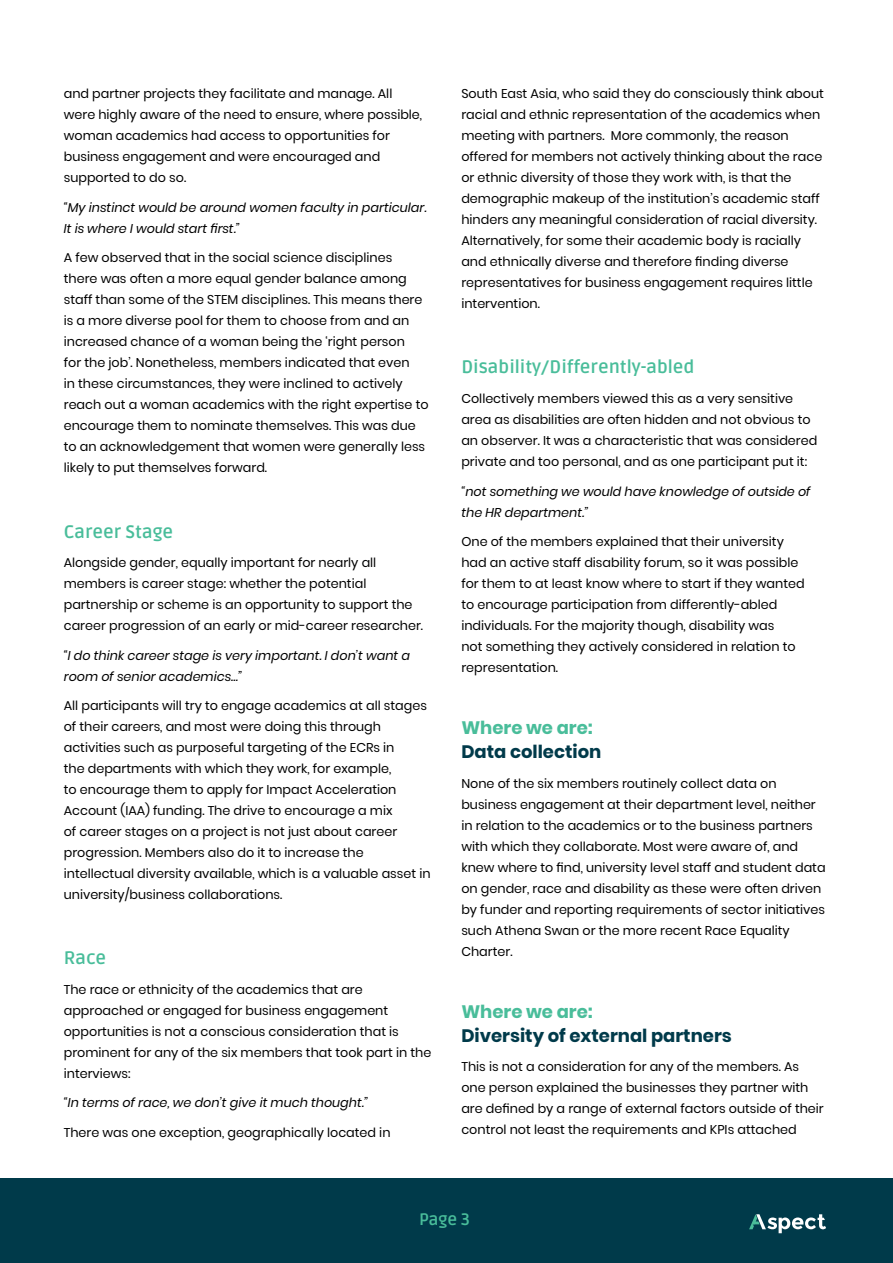
<style>
.page{position:relative;width:893px;height:1263px;background:#fff}
.page>*{position:absolute;margin:0;border:0;box-sizing:border-box;transform-origin:0 0}
.t1{font:700 18px "Ruda";color:#49bd9a}
.t2{font:700 18px "Poppins";color:#003a4a}
.t3{font:700 18px "Poppins";color:#49bd9a}
.t4{font:700 16.5px "Ruda";color:#49bd9a}
.t5{font:12.75px/21px "Poppins";color:#000}
.t6{font:italic 12.75px/21px "Poppins";color:#000}
</style>
<div class="page">
<div style="left:0;top:1178px;width:893px;height:85px;background:#003a4a"></div>
<svg style="left:749px;top:1214px;width:77px;height:19px"></svg>
<p class="t5" style="left:64px;top:84px;width:360px">and partner projects they facilitate and manage. All were highly aware of the need to ensure, where possible, woman academics had access to opportunities for business engagement and were encouraged and supported to do so.</p>
<p class="t6" style="left:64px;top:197px;width:364px">“My instinct would be around women faculty in particular.<br>It is where I would start first.”</p>
<p class="t5" style="left:64px;top:248px;width:366px">A few observed that in the social science disciplines there was often a more equal gender balance among staff than some of the STEM disciplines. This means there is a more diverse pool for them to choose from and an increased chance of a woman being the ‘right person<br>for the job’. Nonetheless, members indicated that even<br>in these circumstances, they were inclined to actively reach out a woman academics with the right expertise to encourage them to nominate themselves. This was due to an acknowledgement that women were generally less likely to put themselves forward.</p>
<h1 class="t1" style="left:64px;top:521px;width:111px">Career Stage</h1>
<p class="t5" style="left:64px;top:552px;width:361px">Alongside gender, equally important for nearly all members is career stage: whether the potential partnership or scheme is an opportunity to support the career progression of an early or mid-career researcher.</p>
<p class="t6" style="left:64px;top:645px;width:348px">“I do think career stage is very important. I don’t want a room of senior academics…”</p>
<p class="t5" style="left:64px;top:695px;width:368px">All participants will try to engage academics at all stages of their careers, and most were doing this through activities such as purposeful targeting of the ECRs in<br>the departments with which they work, for example,<br>to encourage them to apply for Impact Acceleration Account (IAA) funding. The drive to encourage a mix<br>of career stages on a project is not just about career progression. Members also do it to increase the intellectual diversity available, which is a valuable asset in university/business collaborations.</p>
<h1 class="t1" style="left:64px;top:948px;width:44px">Race</h1>
<p class="t5" style="left:64px;top:979px;width:369px">The race or ethnicity of the academics that are approached or engaged for business engagement opportunities is not a conscious consideration that is prominent for any of the six members that took part in the interviews:</p>
<p class="t6" style="left:64px;top:1092px;width:306px">“In terms of race, we don’t give it much thought.”</p>
<p class="t5" style="left:64px;top:1122px;width:328px">There was one exception, geographically located in</p>
<p class="t5" style="left:461px;top:84px;width:364px">South East Asia, who said they do consciously think about racial and ethnic representation of the academics when meeting with partners. More commonly, the reason offered for members not actively thinking about the race or ethnic diversity of those they work with, is that the demographic makeup of the institution’s academic staff hinders any meaningful consideration of racial diversity.<br>Alternatively, for some their academic body is racially and ethnically diverse and therefore finding diverse representatives for business engagement requires little intervention.</p>
<h1 class="t1" style="left:461px;top:357px;width:234px">Disability/Differently-abled</h1>
<p class="t5" style="left:461px;top:388px;width:357px">Collectively members viewed this as a very sensitive area as disabilities are often hidden and not obvious to an observer. It was a characteristic that was considered private and too personal, and as one participant put it:</p>
<p class="t6" style="left:461px;top:481px;width:351px">“not something we would have knowledge of outside of the HR department.”</p>
<p class="t5" style="left:461px;top:531px;width:345px">One of the members explained that their university had an active staff disability forum, so it was possible for them to at least know where to start if they wanted to encourage participation from differently-abled individuals. For the majority though, disability was<br>not something they actively considered in relation to representation.</p>
<h1 class="t3" style="left:461px;top:717px;width:133px">Where we are:</h1>
<h1 class="t2" style="left:461px;top:741px;width:142px">Data collection</h1>
<p class="t5" style="left:461px;top:773px;width:366px">None of the six members routinely collect data on business engagement at their department level, neither in relation to the academics or to the business partners with which they collaborate. Most were aware of, and knew where to find, university level staff and student data on gender, race and disability as these were often driven by funder and reporting requirements of sector initiatives such Athena Swan or the more recent Race Equality Charter.</p>
<h1 class="t3" style="left:461px;top:1001px;width:133px">Where we are:</h1>
<h1 class="t2" style="left:461px;top:1025px;width:272px">Diversity of external partners</h1>
<p class="t5" style="left:461px;top:1056px;width:364px">This is not a consideration for any of the members. As one person explained the businesses they partner with are defined by a range of external factors outside of their control not least the requirements and KPIs attached</p>
<p class="t4" style="left:419px;top:1210px;width:52px">Page 3</p>
</div>
